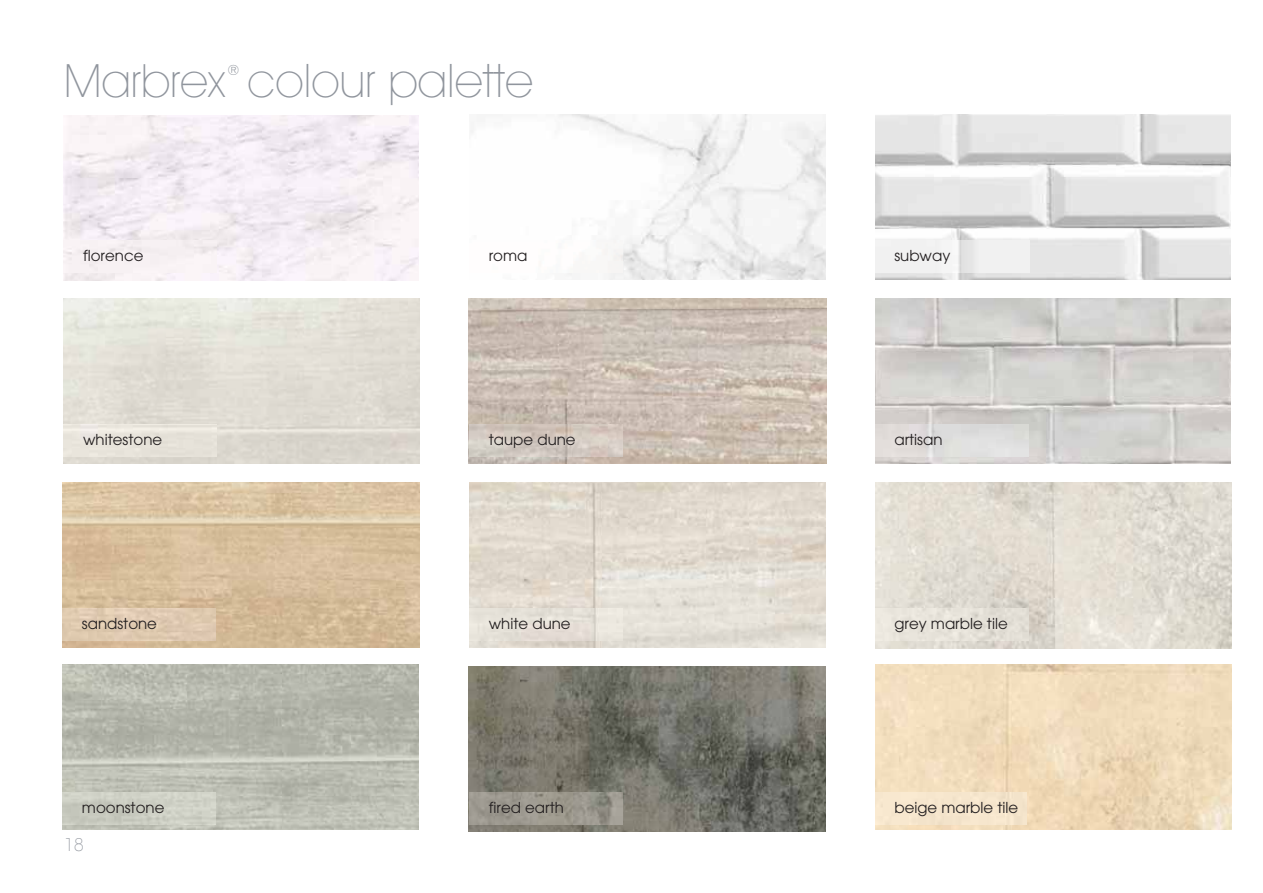
<style>
.page{position:relative;width:1263px;height:893px;background:#fff}
.page>*{position:absolute;margin:0;border:0;box-sizing:border-box;transform-origin:0 0}
.t1{font:200 46.5px "Avant Garde IT Cby BT";color:#90959d}
.t2{font:200 46.2px "Avant Garde IT Cby BT";color:#90959d}
.t3{font:200 18px "Avant Garde IT Cby BT";color:#90959d}
.t4{font:15px "Avant Garde";color:#231f20}
.t5{font:italic 200 14.4px "Avant Garde IT Cby BT";color:#90959d}
</style>
<div class="page">
<img style="left:63px;top:483px;width:357px;height:165px">
<img style="left:63px;top:664px;width:356px;height:165px">
<img style="left:470px;top:115px;width:355px;height:164px">
<img style="left:469px;top:299px;width:357px;height:165px">
<img style="left:469px;top:483px;width:356px;height:164px">
<img style="left:469px;top:666px;width:356px;height:166px">
<img style="left:875px;top:115px;width:355px;height:164px">
<img style="left:875px;top:483px;width:356px;height:165px">
<img style="left:875px;top:299px;width:355px;height:164px">
<img style="left:875px;top:664px;width:356px;height:165px">
<div style="left:64px;top:241px;width:153px;height:31px;background:#f7f1f3"></div>
<img style="left:470px;top:241px;width:152px;height:31px">
<img style="left:875px;top:241px;width:155px;height:31px">
<img style="left:469px;top:425px;width:153px;height:31px">
<img style="left:875px;top:425px;width:153px;height:31px">
<img style="left:63px;top:609px;width:153px;height:31px">
<img style="left:469px;top:609px;width:153px;height:31px">
<img style="left:875px;top:609px;width:153px;height:31px">
<img style="left:63px;top:793px;width:153px;height:31px">
<img style="left:469px;top:793px;width:153px;height:31px">
<div style="left:875px;top:793px;width:151px;height:31px;background:#f6e6cd"></div>
<h2 class="t2" style="left:64px;top:63px;width:163px">Marbrex</h2>
<p class="t5" style="left:228px;top:61px;width:13px">®</p>
<h1 class="t1" style="left:247px;top:63px;width:287px">colour palette</h1>
<p class="t4" style="left:83px;top:248px;width:62px">florence</p>
<p class="t4" style="left:489px;top:248px;width:40px">roma</p>
<p class="t4" style="left:894px;top:248px;width:57px">subway</p>
<p class="t4" style="left:83px;top:432px;width:81px">whitestone</p>
<p class="t4" style="left:489px;top:432px;width:88px">taupe dune</p>
<p class="t4" style="left:894px;top:432px;width:50px">artisan</p>
<p class="t4" style="left:82px;top:616px;width:77px">sandstone</p>
<p class="t4" style="left:489px;top:616px;width:83px">white dune</p>
<p class="t4" style="left:894px;top:616px;width:115px">grey marble tile</p>
<p class="t4" style="left:82px;top:800px;width:84px">moonstone</p>
<p class="t4" style="left:489px;top:800px;width:77px">fired earth</p>
<p class="t4" style="left:894px;top:800px;width:125px">beige marble tile</p>
<p class="t3" style="left:64px;top:837px;width:22px">18</p>
</div>
